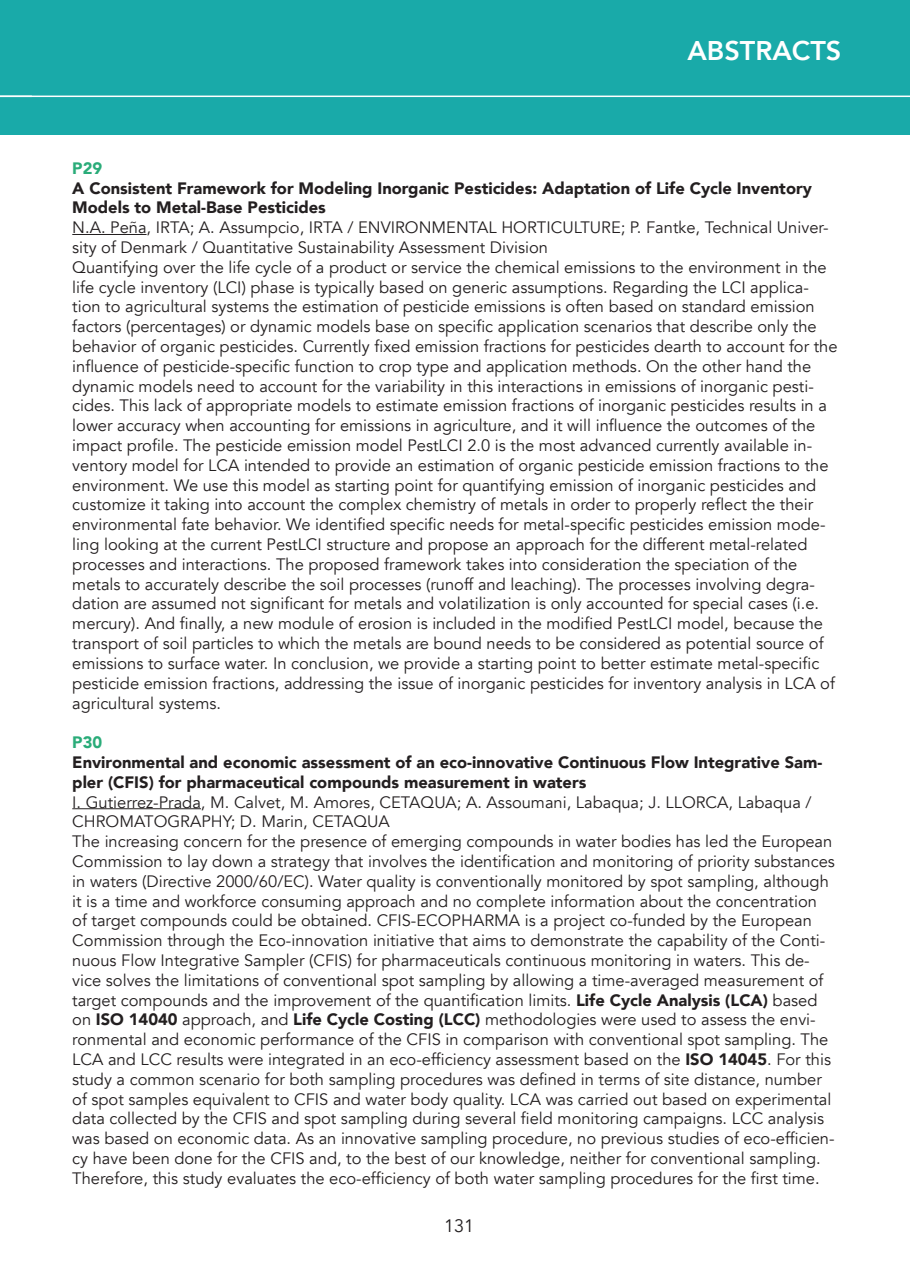
<style>
.page{position:relative;width:910px;height:1280px;background:#fff}
.page>*{position:absolute;margin:0;border:0;box-sizing:border-box;transform-origin:0 0}
.t1{font:800 27px "Avenir";color:#fff}
.t2{font:18px "Avenir";color:#231f20}
.t3{font:16.5px/19.8px "Avenir";color:#231f20}
.s1{font-weight:900;color:#2aac79}
.s2{font-weight:900}
</style>
<div class="page">
<div style="left:0;top:0;width:21px;height:135px;background:#19aaa9"></div>
<div style="left:4px;top:0;width:906px;height:135px;background:#19aaa9"></div>
<hr style="left:0;top:96px;width:910px;height:1px;background:#fff">
<hr style="left:72px;top:234px;width:75px;height:1px;background:#231f20">
<hr style="left:72px;top:808px;width:129px;height:1px;background:#231f20">
<p class="t1" style="left:687px;top:30px;width:155px">ABSTRACTS</p>
<p class="t3" style="left:72px;top:159px;width:767px"><span class="s1">P29<br></span><span class="s2">A Consistent Framework for Modeling Inorganic Pesticides: Adaptation of Life Cycle Inventory Models to Metal-Base Pesticides<br></span>N.A. Peña, IRTA; A. Assumpcio, IRTA / ENVIRONMENTAL HORTICULTURE; P. Fantke, Technical Univer&shy;sity of Denmark / Quantitative Sustainability Assessment Division<br>Quantifying over the life cycle of a product or service the chemical emissions to the environment in the life cycle inventory (LCI) phase is typically based on generic assumptions. Regarding the LCI applica&shy;tion to agricultural systems the estimation of pesticide emissions is often based on standard emission factors (percentages) or dynamic models base on specific application scenarios that describe only the behavior of organic pesticides. Currently fixed emission fractions for pesticides dearth to account for the influence of pesticide-specific function to crop type and application methods. On the other hand the dynamic models need to account for the variability in this interactions in emissions of inorganic pesti&shy;cides. This lack of appropriate models to estimate emission fractions of inorganic pesticides results in a lower accuracy when accounting for emissions in agriculture, and it will influence the outcomes of the impact profile. The pesticide emission model PestLCI 2.0 is the most advanced currently available in&shy;ventory model for LCA intended to provide an estimation of organic pesticide emission fractions to the environment. We use this model as starting point for quantifying emission of inorganic pesticides and customize it taking into account the complex chemistry of metals in order to properly reflect the their environmental fate behavior. We identified specific needs for metal-specific pesticides emission mode&shy;ling looking at the current PestLCI structure and propose an approach for the different metal-related processes and interactions. The proposed framework takes into consideration the speciation of the metals to accurately describe the soil processes (runoff and leaching). The processes involving degra&shy;dation are assumed not significant for metals and volatilization is only accounted for special cases (i.e. mercury). And finally, a new module of erosion is included in the modified PestLCI model, because the transport of soil particles to which the metals are bound needs to be considered as potential source of emissions to surface water. In conclusion, we provide a starting point to better estimate metal-specific pesticide emission fractions, addressing the issue of inorganic pesticides for inventory analysis in LCA of agricultural systems.</p>
<p class="t3" style="left:72px;top:733px;width:764px"><span class="s1">P30<br></span><span class="s2">Environmental and economic assessment of an eco-innovative Continuous Flow Integrative Sam&shy;pler (CFIS) for pharmaceutical compounds measurement in waters<br></span>I. Gutierrez-Prada, M. Calvet, M. Amores, CETAQUA; A. Assoumani, Labaqua; J. LLORCA, Labaqua / CHROMATOGRAPHY; D. Marin, CETAQUA<br>The increasing concern for the presence of emerging compounds in water bodies has led the European Commission to lay down a strategy that involves the identification and monitoring of priority substances in waters (Directive 2000/60/EC). Water quality is conventionally monitored by spot sampling, although it is a time and workforce consuming approach and no complete information about the concentration of target compounds could be obtained. CFIS-ECOPHARMA is a project co-funded by the European Commission through the Eco-innovation initiative that aims to demonstrate the capability of the Conti&shy;nuous Flow Integrative Sampler (CFIS) for pharmaceuticals continuous monitoring in waters. This de&shy;vice solves the limitations of conventional spot sampling by allowing a time-averaged measurement of target compounds and the improvement of the quantification limits. <span class="s2">Life Cycle Analysis (LCA)</span> based on <span class="s2">ISO 14040</span> approach, and <span class="s2">Life Cycle Costing (LCC)</span> methodologies were used to assess the envi&shy;ronmental and economic performance of the CFIS in comparison with conventional spot sampling. The LCA and LCC results were integrated in an eco-efficiency assessment based on the <span class="s2">ISO 14045</span>. For this study a common scenario for both sampling procedures was defined in terms of site distance, number of spot samples equivalent to CFIS and water body quality. LCA was carried out based on experimental data collected by the CFIS and spot sampling during several field monitoring campaigns. LCC analysis was based on economic data. As an innovative sampling procedure, no previous studies of eco-efficien&shy;cy have been done for the CFIS and, to the best of our knowledge, neither for conventional sampling.<br>Therefore, this study evaluates the eco-efficiency of both water sampling procedures for the first time.</p>
<p class="t2" style="left:444px;top:1215px;width:32px">131</p>
</div>
